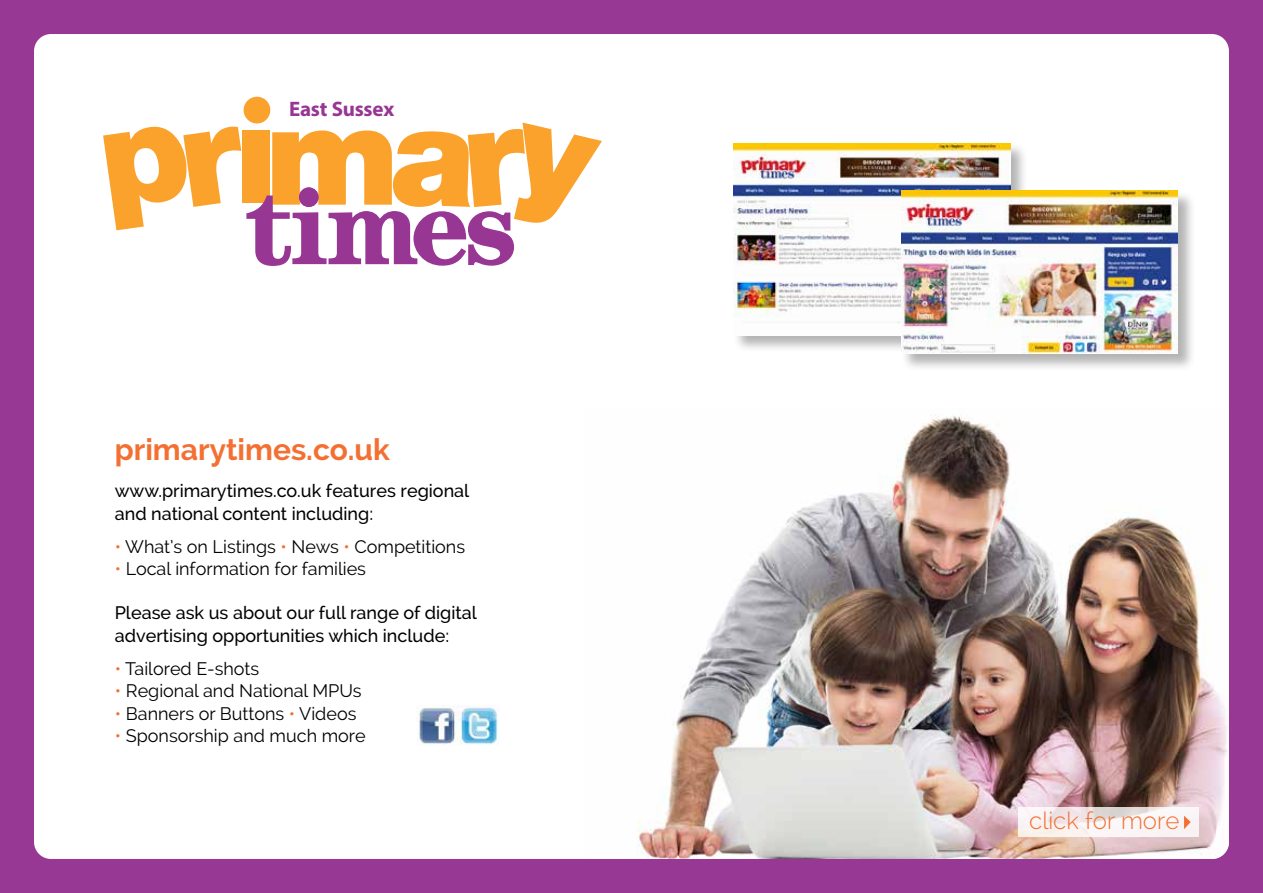
<style>
.page{position:relative;width:1263px;height:893px;background:#983895}
.page>*{position:absolute;margin:0;border:0;box-sizing:border-box;transform-origin:0 0}
.t1{font:700 30px "Raleway";color:#f37032}
.t2{font:300 24px "Raleway";color:#f37032}
.t3{font:700 21px "Myriad Pro";letter-spacing:-.015em;color:#983694}
.t4{font:18px "Raleway";color:#000}
.t5{font:500 18px/22.5px "Raleway";color:#000}
.s1{color:#f37032}
</style>
<div class="page">
<div style="left:34px;top:34px;width:1195px;height:825px;background:#fff;border-radius:17px"></div>
<img style="left:637px;top:415px;width:592px;height:444px">
<svg style="left:1018px;top:808px;width:180px;height:29px;fill:#faf3f4"></svg>
<svg style="left:1184px;top:816px;width:7px;height:13px"></svg>
<div style="left:733px;top:143px;width:295px;height:210px;background:#000;opacity:.3"></div>
<img style="left:733px;top:144px;width:277px;height:191px">
<div style="left:901px;top:190px;width:295px;height:182px;background:#000;opacity:.3"></div>
<img style="left:901px;top:191px;width:277px;height:163px">
<img style="left:417px;top:705px;width:81px;height:40px">
<svg style="left:103px;top:96px;width:499px;height:170px"></svg>
<div style="left:300px;top:188px;width:18px;height:18px;background:#983694;border-radius:50%"></div>
<div style="left:299px;top:187px;width:20px;height:20px;border:2px solid #983694;border-radius:50%"></div>
<p class="t3" style="left:289px;top:95px;width:107px">East Sussex</p>
<h1 class="t1" style="left:115px;top:432px;width:277px">primarytimes.co.uk</h1>
<p class="t5" style="left:115px;top:480px;width:356px">www.primarytimes.co.uk features regional and national content including:</p>
<p class="t4" style="left:115px;top:536px;width:352px"><span class="s1">•</span> What’s on Listings <span class="s1">•</span> News <span class="s1">•</span> Competitions</p>
<p class="t4" style="left:115px;top:559px;width:253px"><span class="s1">•</span> Local information for families</p>
<p class="t5" style="left:115px;top:601px;width:363px">Please ask us about our full range of digital advertising opportunities which include:</p>
<p class="t4" style="left:115px;top:658px;width:146px"><span class="s1">•</span> Tailored E-shots</p>
<p class="t4" style="left:115px;top:680px;width:248px"><span class="s1">•</span> Regional and National MPUs</p>
<p class="t4" style="left:115px;top:703px;width:243px"><span class="s1">•</span> Banners or Buttons <span class="s1">•</span> Videos</p>
<p class="t4" style="left:115px;top:725px;width:252px"><span class="s1">•</span> Sponsorship and much more</p>
<h2 class="t2" style="left:1029px;top:807px;width:152px">click for more</h2>
</div>
